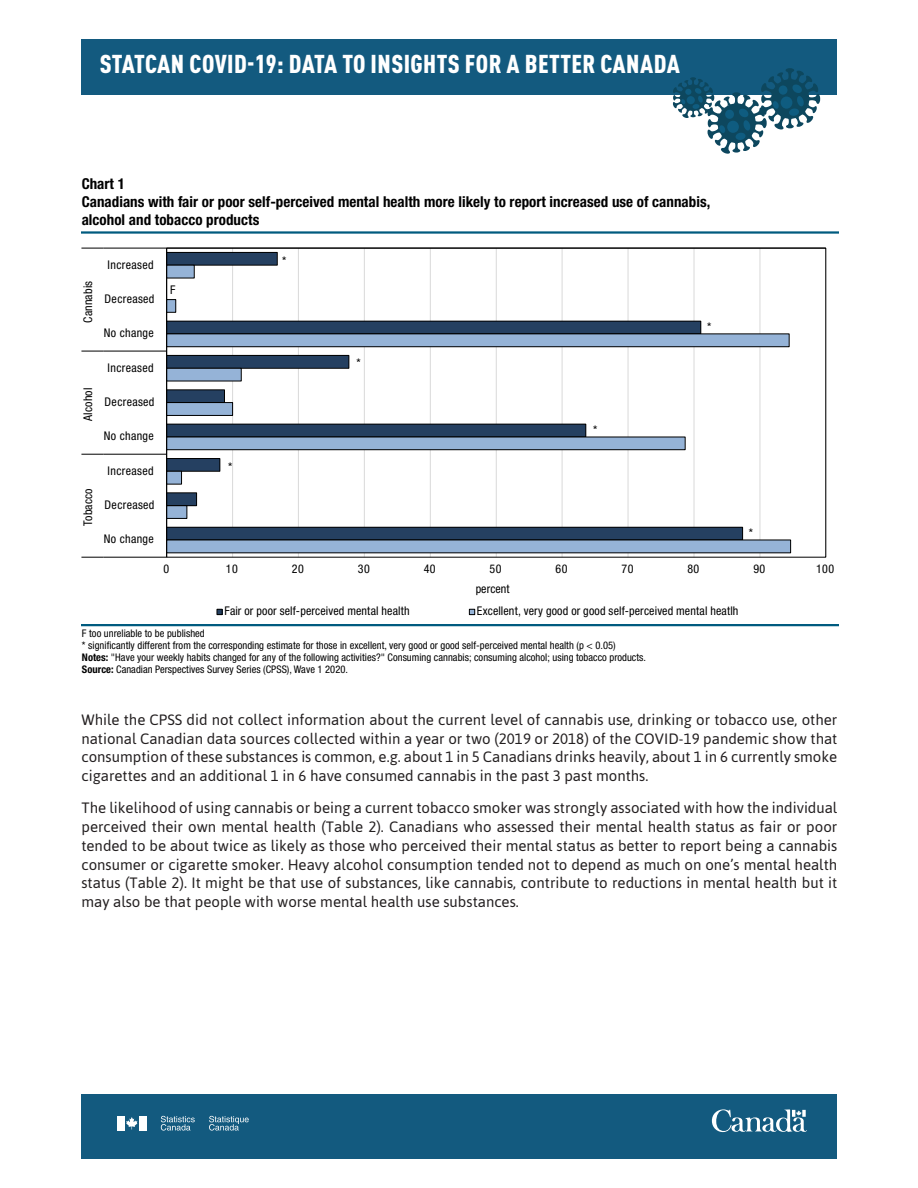
<style>
.page{position:relative;width:918px;height:1188px;background:#fff}
.page>*{position:absolute;margin:0;border:0;box-sizing:border-box;transform-origin:0 0}
.t1{font:900 condensed 25.5px "DIN Pro";letter-spacing:.02em;color:#fff}
.t2{font:15px/18.8px "Asap";color:#231f20;text-align:justify}
.t3{font:700 condensed 15px/18px "Helvetica Neue LT Std";letter-spacing:.005em;color:#000}
.t4{font:condensed 12px "Helvetica Neue LT Std";letter-spacing:.02em;color:#000}
.t5{font:condensed 10.5px/12px "Helvetica Neue LT Std";letter-spacing:.005em;color:#000}
.s1{font-weight:700}
</style>
<div class="page">
<div style="left:82px;top:40px;width:755px;height:55px;background:#135a7f"></div>
<div style="left:81px;top:1094px;width:756px;height:65px;background:#135a7f"></div>
<svg style="left:712px;top:1109px;width:95px;height:23px"></svg>
<svg style="left:126px;top:1117px;width:11px;height:12px"></svg>
<div style="left:117px;top:1116px;width:7px;height:15px;background:#fff"></div>
<div style="left:139px;top:1116px;width:7px;height:15px;background:#fff"></div>
<svg style="left:209px;top:1116px;width:40px;height:15px"></svg>
<svg style="left:161px;top:1116px;width:34px;height:15px"></svg>
<svg style="left:673px;top:68px;width:146px;height:86px"></svg>
<hr style="left:81px;top:624px;width:758px;height:2px;background:#005b7f">
<hr style="left:81px;top:231px;width:758px;height:3px;background:#005b7f">
<hr style="left:232px;top:248px;width:1px;height:309px;background:#d9d9d9">
<hr style="left:298px;top:248px;width:1px;height:309px;background:#d9d9d9">
<hr style="left:364px;top:248px;width:1px;height:309px;background:#d9d9d9">
<hr style="left:430px;top:248px;width:1px;height:309px;background:#d9d9d9">
<hr style="left:496px;top:248px;width:1px;height:309px;background:#d9d9d9">
<hr style="left:562px;top:248px;width:1px;height:309px;background:#d9d9d9">
<hr style="left:628px;top:248px;width:1px;height:309px;background:#d9d9d9">
<hr style="left:694px;top:248px;width:1px;height:309px;background:#d9d9d9">
<hr style="left:760px;top:248px;width:1px;height:309px;background:#d9d9d9">
<div style="left:167px;top:252px;width:110px;height:13px;background:#254061"></div>
<div style="left:166px;top:252px;width:112px;height:14px;border:1px solid #000"></div>
<div style="left:167px;top:321px;width:534px;height:13px;background:#254061"></div>
<div style="left:166px;top:321px;width:535px;height:13px;border:1px solid #000"></div>
<div style="left:167px;top:355px;width:182px;height:13px;background:#254061"></div>
<div style="left:166px;top:355px;width:183px;height:14px;border:1px solid #000"></div>
<div style="left:167px;top:390px;width:57px;height:13px;background:#254061"></div>
<div style="left:167px;top:424px;width:419px;height:13px;background:#254061"></div>
<div style="left:166px;top:424px;width:420px;height:13px;border:1px solid #000"></div>
<div style="left:167px;top:459px;width:53px;height:12px;background:#254061"></div>
<div style="left:166px;top:458px;width:54px;height:14px;border:1px solid #000"></div>
<div style="left:167px;top:493px;width:30px;height:13px;background:#254061"></div>
<div style="left:166px;top:492px;width:31px;height:14px;border:1px solid #000"></div>
<div style="left:167px;top:527px;width:576px;height:13px;background:#254061"></div>
<div style="left:166px;top:527px;width:577px;height:13px;border:1px solid #000"></div>
<div style="left:167px;top:265px;width:27px;height:13px;background:#95b3d7"></div>
<div style="left:167px;top:300px;width:9px;height:12px;background:#95b3d7"></div>
<div style="left:166px;top:299px;width:10px;height:14px;border:1px solid #000"></div>
<div style="left:167px;top:334px;width:622px;height:13px;background:#95b3d7"></div>
<div style="left:166px;top:333px;width:624px;height:14px;border:1px solid #000"></div>
<div style="left:167px;top:368px;width:74px;height:13px;background:#95b3d7"></div>
<div style="left:166px;top:368px;width:76px;height:13px;border:1px solid #000"></div>
<div style="left:167px;top:403px;width:66px;height:12px;background:#95b3d7"></div>
<div style="left:166px;top:402px;width:67px;height:14px;border:1px solid #000"></div>
<div style="left:167px;top:437px;width:518px;height:13px;background:#95b3d7"></div>
<div style="left:166px;top:437px;width:520px;height:13px;border:1px solid #000"></div>
<div style="left:167px;top:471px;width:15px;height:13px;background:#95b3d7"></div>
<div style="left:166px;top:471px;width:16px;height:14px;border:1px solid #000"></div>
<div style="left:167px;top:506px;width:20px;height:12px;background:#95b3d7"></div>
<div style="left:166px;top:505px;width:21px;height:14px;border:1px solid #000"></div>
<div style="left:167px;top:540px;width:624px;height:13px;background:#95b3d7"></div>
<hr style="left:167px;top:248px;width:659px;height:1px;background:#000">
<hr style="left:166px;top:248px;width:1px;height:309px;background:#000">
<hr style="left:103px;top:248px;width:64px;height:1px;background:#000">
<hr style="left:103px;top:351px;width:64px;height:1px;background:#000">
<hr style="left:103px;top:454px;width:64px;height:1px;background:#000">
<hr style="left:103px;top:557px;width:64px;height:1px;background:#000">
<svg style="left:81px;top:248px;width:22px;height:1px"></svg>
<svg style="left:81px;top:351px;width:22px;height:1px"></svg>
<svg style="left:81px;top:454px;width:22px;height:1px"></svg>
<svg style="left:81px;top:557px;width:22px;height:1px"></svg>
<svg style="left:217px;top:609px;width:6px;height:6px"></svg>
<svg style="left:469px;top:609px;width:6px;height:6px"></svg>
<h1 class="t1" style="left:100px;top:45px;width:208px">STATCAN COVID-19: DATA</h1>
<h1 class="t1" style="left:342px;top:45px;width:282px">TO INSIGHTS FOR A BETTER CANADA</h1>
<p class="t3" style="left:82px;top:175px;width:630px">Chart 1<br>Canadians with fair or poor self-perceived mental health more likely to report increased use of cannabis, alcohol and tobacco products</p>
<p class="t4" style="left:81px;top:323px;width:43px;rotate:-90deg">Cannabis</p>
<p class="t4" style="left:81px;top:421px;width:35px;rotate:-90deg">Alcohol</p>
<p class="t4" style="left:81px;top:526px;width:39px;rotate:-90deg">Tobacco</p>
<p class="t4" style="left:108px;top:257px;width:48px">Increased</p>
<p class="t4" style="left:104px;top:292px;width:52px">Decreased</p>
<p class="t4" style="left:104px;top:326px;width:52px">No change</p>
<p class="t4" style="left:108px;top:360px;width:48px">Increased</p>
<p class="t4" style="left:104px;top:395px;width:52px">Decreased</p>
<p class="t4" style="left:104px;top:429px;width:52px">No change</p>
<p class="t4" style="left:108px;top:463px;width:48px">Increased</p>
<p class="t4" style="left:105px;top:498px;width:52px">Decreased</p>
<p class="t4" style="left:104px;top:532px;width:52px">No change</p>
<p class="t4" style="left:170px;top:283px;width:7px">F</p>
<p class="t4" style="left:282px;top:254px;width:6px">*</p>
<p class="t4" style="left:228px;top:460px;width:6px">*</p>
<p class="t4" style="left:356px;top:356px;width:6px">*</p>
<p class="t4" style="left:593px;top:423px;width:6px">*</p>
<p class="t4" style="left:707px;top:320px;width:6px">*</p>
<p class="t4" style="left:749px;top:526px;width:6px">*</p>
<p class="t4" style="left:163px;top:562px;width:7px">0</p>
<p class="t4" style="left:226px;top:562px;width:13px">10</p>
<p class="t4" style="left:292px;top:562px;width:13px">20</p>
<p class="t4" style="left:358px;top:562px;width:13px">30</p>
<p class="t4" style="left:424px;top:562px;width:13px">40</p>
<p class="t4" style="left:490px;top:562px;width:13px">50</p>
<p class="t4" style="left:556px;top:562px;width:13px">60</p>
<p class="t4" style="left:621px;top:562px;width:13px">70</p>
<p class="t4" style="left:687px;top:562px;width:13px">80</p>
<p class="t4" style="left:753px;top:562px;width:13px">90</p>
<p class="t4" style="left:816px;top:562px;width:20px">100</p>
<p class="t4" style="left:476px;top:582px;width:35px">percent</p>
<p class="t4" style="left:224px;top:604px;width:187px">Fair or poor self-perceived mental health</p>
<p class="t4" style="left:477px;top:604px;width:263px">Excellent, very good or good self-perceived mental heatlh</p>
<p class="t5" style="left:82px;top:627px;width:566px">F too unreliable to be published<br>* significantly different from the corresponding estimate for those in excellent, very good or good self-perceived mental health (p &lt; 0.05)<br><span class="s1">Notes:</span> "Have your weekly habits changed for any of the following activities?" Consuming cannabis; consuming alcohol; using tobacco products.<br><span class="s1">Source:</span> Canadian Perspectives Survey Series (CPSS), Wave 1 2020.</p>
<p class="t2" style="left:81px;top:710px;width:757px">While the CPSS did not collect information about the current level of cannabis use, drinking or tobacco use, other national Canadian data sources collected within a year or two (2019 or 2018) of the COVID-19 pandemic show that consumption of these substances is common, e.g. about 1 in 5 Canadians drinks heavily, about 1 in 6 currently smoke cigarettes and an additional 1 in 6 have consumed cannabis in the past 3 past months.</p>
<p class="t2" style="left:81px;top:798px;width:758px">The likelihood of using cannabis or being a current tobacco smoker was strongly associated with how the individual perceived their own mental health (Table 2). Canadians who assessed their mental health status as fair or poor tended to be about twice as likely as those who perceived their mental status as better to report being a cannabis consumer or cigarette smoker. Heavy alcohol consumption tended not to depend as much on one’s mental health status (Table 2). It might be that use of substances, like cannabis, contribute to reductions in mental health but it may also be that people with worse mental health use substances.</p>
</div>
